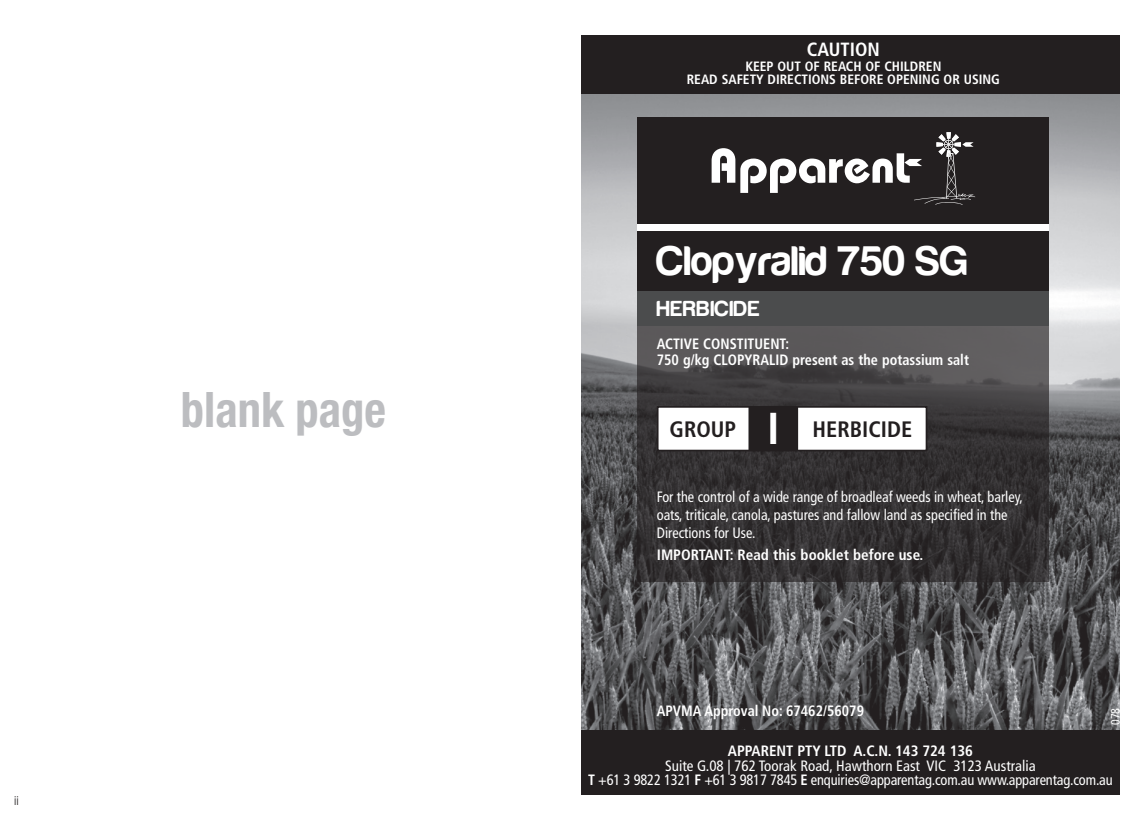
<style>
.page{position:relative;width:1134px;height:815px;background:#fff}
.page>*{position:absolute;margin:0;border:0;box-sizing:border-box;transform-origin:0 0}
.BODY_text_BOLD{font:700 condensed 49px "Helvetica Neue";color:#bcbdc0;scale:.95 1}
.t1{font:700 condensed 44.75px "Frutiger";color:#fff}
.Product{font:42.75px "Harabara";letter-spacing:.01em;color:#fff}
.Chemical_Type{font:22.5px "Harabara";letter-spacing:.035em;color:#fff}
.t2{font:700 condensed 22.25px "Frutiger";color:#231f20}
.Signal{font:700 condensed 19.25px "Frutiger";color:#fff}
.text{font:condensed 15px/18px "Frutiger";color:#fff;scale:.95 1}
.text-2{font:condensed 15px/14.2px "Frutiger";color:#fff;text-align:center}
.Constituent{font:700 condensed 15px/16.2px "Frutiger";color:#fff;scale:.95 1}
.Constituent-2{font:700 condensed 15px "Frutiger";color:#fff}
.text-3{font:700 condensed 15px "Frutiger";color:#fff}
.text-4{font:700 condensed 15px "Frutiger";color:#fff;scale:.95 1}
.Warning{font:700 condensed 13.5px "Frutiger";color:#fff}
.text-5{font:condensed 12.5px "Frutiger";color:#fff;scale:.95 1}
.t3{font:300 condensed 12.5px "Helvetica Neue";color:#231f20}
.s1{font-weight:700}
</style>
<div class="page">
<img style="left:581px;top:94px;width:539px;height:636px">
<div style="left:581px;top:35px;width:539px;height:59px;background:#231f20"></div>
<div style="left:581px;top:730px;width:539px;height:65px;background:#231f20"></div>
<svg style="left:638px;top:325px;width:411px;height:257px;background:#3d3b3c"></svg>
<div style="left:638px;top:291px;width:411px;height:34px;background:#4b4c4d"></div>
<div style="left:638px;top:230px;width:411px;height:61px;background:#231f20"></div>
<div style="left:638px;top:117px;width:411px;height:107px;background:#231f20"></div>
<svg style="left:712px;top:132px;width:263px;height:73px"></svg>
<div style="left:658px;top:407px;width:268px;height:44px;background:#fff"></div>
<div style="left:657px;top:406px;width:270px;height:45px;border:2px solid #231f20"></div>
<div style="left:749px;top:407px;width:48px;height:43px;background:#231f20"></div>
<div style="left:748px;top:406px;width:50px;height:45px;border:1px solid #231f20"></div>
<div style="left:638px;top:224px;width:411px;height:6px;background:#fff"></div>
<p class="t3" style="left:14px;top:793px;width:6px">ii</p>
<p class="BODY_text_BOLD" style="left:181px;top:379px;width:217px">blank page</p>
<p class="Signal" style="left:807px;top:38px;width:74px">CAUTION</p>
<p class="Warning" style="left:745px;top:58px;width:197px">KEEP OUT OF REACH OF CHILDREN</p>
<p class="Warning" style="left:687px;top:72px;width:315px">READ SAFETY DIRECTIONS BEFORE OPENING OR USING</p>
<p class="Product" style="left:657px;top:238px;width:313px">Clopyralid 750 SG</p>
<p class="Chemical_Type" style="left:657px;top:297px;width:104px">HERBICIDE</p>
<p class="Constituent" style="left:657px;top:336px;width:330px">ACTIVE CONSTITUENT:<br>750 g/kg CLOPYRALID present as the potassium salt</p>
<p class="t2" style="left:669px;top:416px;width:68px">GROUP</p>
<p class="t1" style="left:767px;top:402px;width:14px">I</p>
<p class="t2" style="left:812px;top:416px;width:101px">HERBICIDE</p>
<p class="text" style="left:657px;top:488px;width:387px">For the control of a wide range of broadleaf weeds in wheat, barley, oats, triticale, canola, pastures and fallow land as specified in the<br>Directions for Use.</p>
<p class="Constituent-2" style="left:657px;top:546px;width:268px">IMPORTANT: Read this booklet before use.</p>
<p class="text-4" style="left:657px;top:702px;width:220px">APVMA Approval No: 67462/56079</p>
<p class="text-5" style="left:1108px;top:725px;width:20px;rotate:-90deg">078</p>
<p class="text-3" style="left:728px;top:741px;width:247px">APPARENT PTY LTD A.C.N. 143 724 136</p>
<p class="text-2" style="left:588px;top:758px;width:526px">Suite G.08 | 762 Toorak Road, Hawthorn East VIC 3123 Australia<br><span class="s1">T</span> +61 3 9822 1321 <span class="s1">F</span> +61 3 9817 7845 <span class="s1">E</span> enquiries@apparentag.com.au www.apparentag.com.au</p>
</div>
